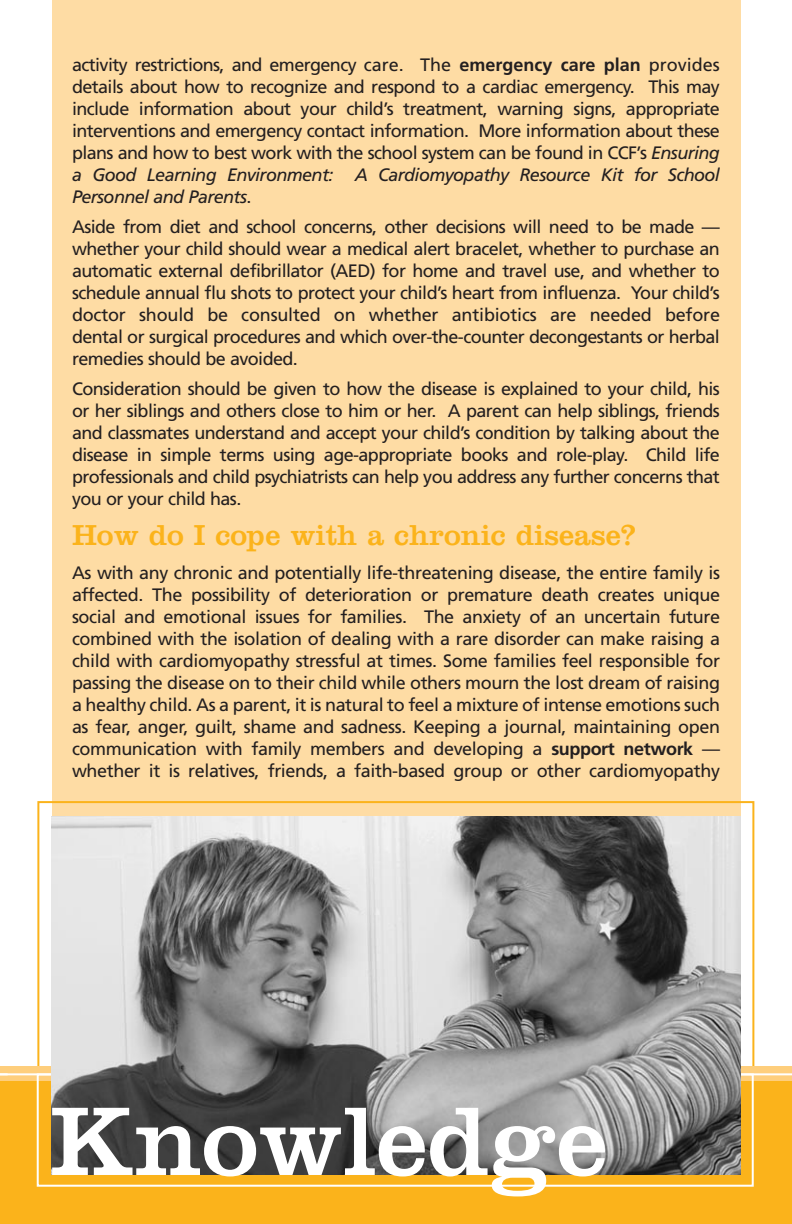
<style>
.page{position:relative;width:792px;height:1224px;background:#fff}
.page>*{position:absolute;margin:0;border:0;box-sizing:border-box;transform-origin:0 0}
.t1{font:101.4px "Clarendon LT Std";color:#fff}
.t2{font:30px "Clarendon LT Std";color:#fbb31b}
.t3{font:18px/22px "Frutiger";letter-spacing:-.035em;color:#231f20;text-align:justify}
.s1{font-weight:700}
.s2{font-style:italic}
</style>
<div class="page">
<div style="left:52px;top:0;width:688px;height:1080px;background:#fedca4"></div>
<div style="left:0;top:1082px;width:792px;height:142px;background:#fbb31b"></div>
<div style="left:37px;top:1073px;width:717px;height:114px;border:2px solid #fff"></div>
<img style="left:52px;top:816px;width:688px;height:359px">
<p class="t3" style="left:72px;top:55px;width:650px">activity restrictions, and emergency care. The <span class="s1">emergency care plan</span> provides details about how to recognize and respond to a cardiac emergency. This may include information about your child’s treatment, warning signs, appropriate interventions and emergency contact information. More information about these plans and how to best work with the school system can be found in CCF’s <span class="s2">Ensuring a Good Learning Environment: A Cardiomyopathy Resource Kit for School Personnel and Parents</span>.</p>
<p class="t3" style="left:72px;top:218px;width:650px">Aside from diet and school concerns, other decisions will need to be made — whether your child should wear a medical alert bracelet, whether to purchase an automatic external defibrillator (AED) for home and travel use, and whether to schedule annual flu shots to protect your child’s heart from influenza. Your child’s doctor should be consulted on whether antibiotics are needed before dental or surgical procedures and which over-the-counter decongestants or herbal remedies should be avoided.</p>
<p class="t3" style="left:72px;top:380px;width:649px">Consideration should be given to how the disease is explained to your child, his or her siblings and others close to him or her. A parent can help siblings, friends and classmates understand and accept your child’s condition by talking about the disease in simple terms using age-appropriate books and role-play. Child life professionals and child psychiatrists can help you address any further concerns that you or your child has.</p>
<p class="t2" style="left:72px;top:524px;width:565px">How do I cope with a chronic disease?</p>
<p class="t3" style="left:72px;top:564px;width:650px">As with any chronic and potentially life-threatening disease, the entire family is affected. The possibility of deterioration or premature death creates unique social and emotional issues for families. The anxiety of an uncertain future combined with the isolation of dealing with a rare disorder can make raising a child with cardiomyopathy stressful at times. Some families feel responsible for passing the disease on to their child while others mourn the lost dream of raising a healthy child. As a parent, it is natural to feel a mixture of intense emotions such as fear, anger, guilt, shame and sadness. Keeping a journal, maintaining open communication with family members and developing a <span class="s1">support network</span> — whether it is relatives, friends, a faith-based group or other cardiomyopathy</p>
<p class="t1" style="left:50px;top:1101px;width:559px">Knowledge</p>
</div>
